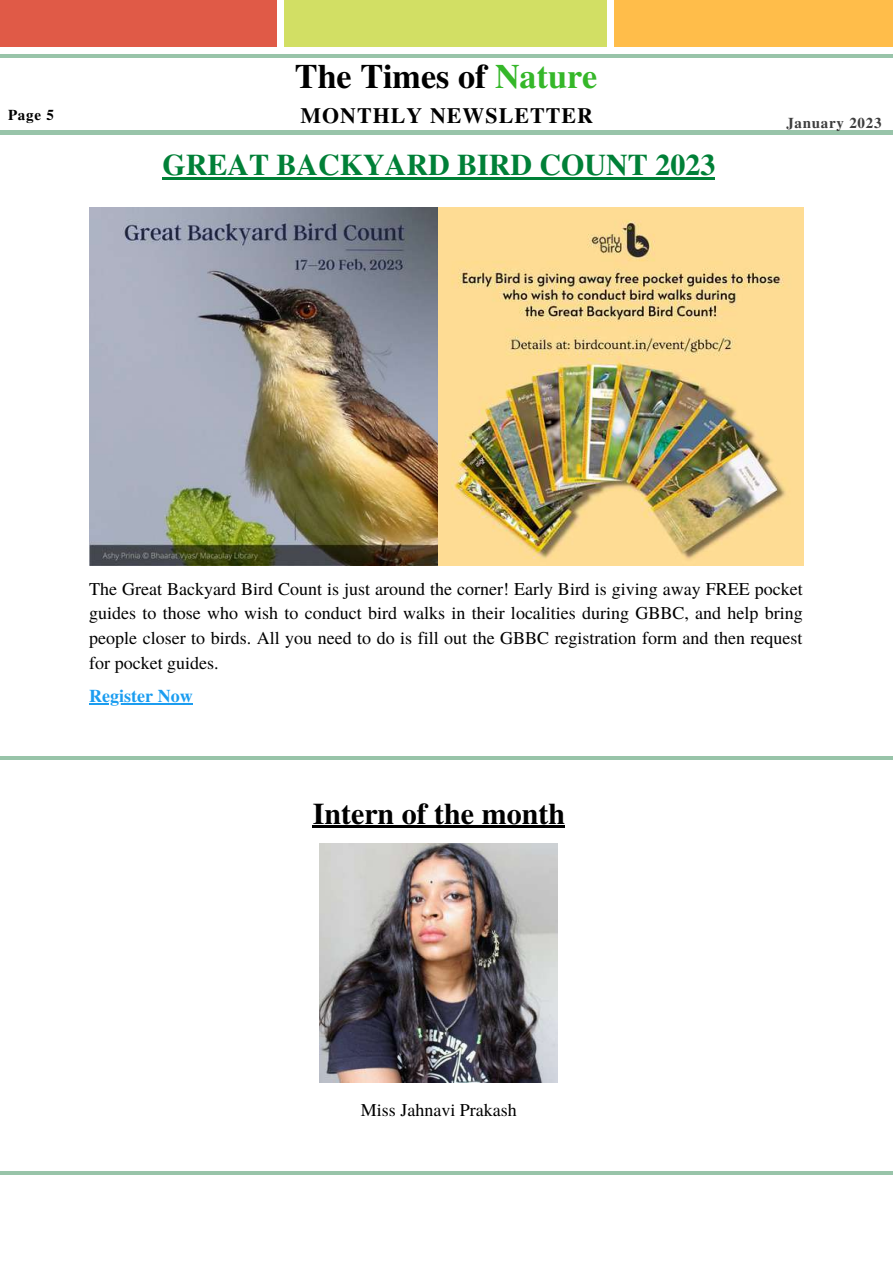
<style>
.page{position:relative;width:893px;height:1264px;background:#fff}
.page>*{position:absolute;margin:0;border:0;box-sizing:border-box;transform-origin:0 0}
.t1{font:700 34.2px "Te X Gyre Termes";color:#000}
.t2{font:700 30px "Te X Gyre Termes";color:#008037}
.t3{font:700 30px "Te X Gyre Termes";color:#000}
.t4{font:700 21.9px "Te X Gyre Termes";letter-spacing:.05em;color:#000}
.t5{font:18px/24.8px "Te X Gyre Termes";color:#000;text-align:justify}
.t6{font:700 18px "Te X Gyre Termes";color:#1b9df0}
.t7{font:700 15px "Te X Gyre Termes";letter-spacing:.05em;color:#3d3d3d}
.t8{font:700 15px "Te X Gyre Termes";color:#000}
.s1{color:#35b729}
</style>
<div class="page">
<div style="left:0;top:0;width:276px;height:47px;background:#e05a47"></div>
<div style="left:284px;top:0;width:322px;height:47px;background:#d2df64"></div>
<div style="left:614px;top:0;width:278px;height:47px;background:#ffbd4a"></div>
<hr style="left:0;top:55px;width:892px;height:3px;background:#98c4a9">
<hr style="left:0;top:131px;width:892px;height:3px;background:#98c4a9">
<hr style="left:0;top:1171px;width:892px;height:3px;background:#98c4a9">
<img style="left:89px;top:207px;width:714px;height:359px">
<hr style="left:0;top:756px;width:892px;height:3px;background:#98c4a9">
<img style="left:319px;top:843px;width:238px;height:239px">
<hr style="left:162px;top:177px;width:553px;height:2px;background:#008037">
<hr style="left:89px;top:703px;width:104px;height:1px;background:#1b9df0">
<hr style="left:313px;top:825px;width:252px;height:3px;background:#000">
<h1 class="t1" style="left:295px;top:50px;width:304px">The Times of <span class="s1">Nature</span></h1>
<p class="t8" style="left:8px;top:104px;width:47px">Page 5</p>
<p class="t4" style="left:300px;top:98px;width:294px">MONTHLY NEWSLETTER</p>
<h2 class="t2" style="left:162px;top:141px;width:554px">GREAT BACKYARD BIRD COUNT 2023</h2>
<p class="t7" style="left:786px;top:111px;width:97px">January 2023</p>
<p class="t5" style="left:89px;top:575px;width:715px">The Great Backyard Bird Count is just around the corner! Early Bird is giving away FREE pocket guides to those who wish to conduct bird walks in their localities during GBBC, and help bring people closer to birds. All you need to do is fill out the GBBC registration form and then request for pocket guides.</p>
<p class="t6" style="left:89px;top:682px;width:105px">Register Now</p>
<h2 class="t3" style="left:313px;top:790px;width:254px">Intern of the month</h2>
<p class="t5" style="left:361px;top:1096px;width:157px">Miss Jahnavi Prakash</p>
</div>
